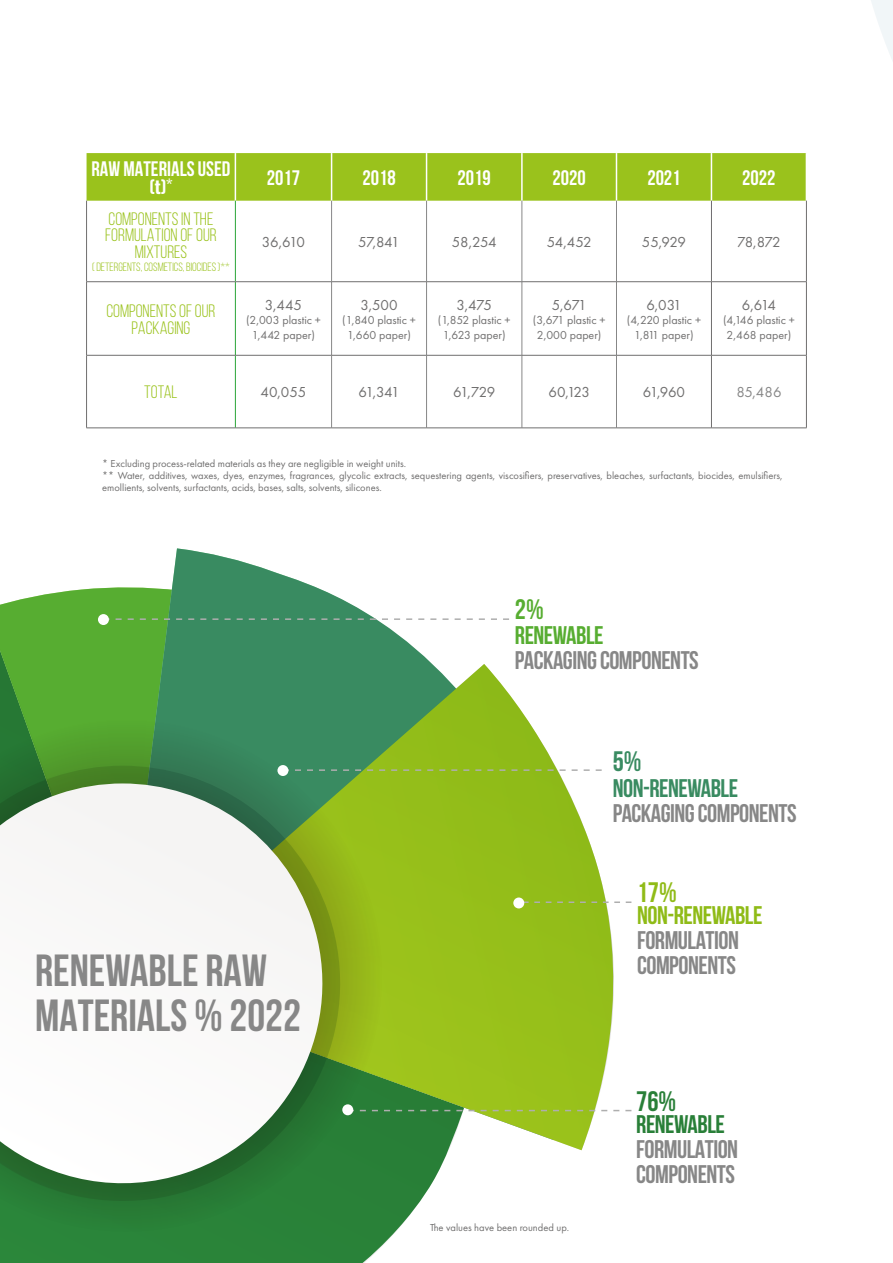
<style>
.page{position:relative;width:893px;height:1263px;background:#fff}
.page>*{position:absolute;margin:0;border:0;box-sizing:border-box;transform-origin:0 0}
.t1{font:700 45px/45px "Bebas Neue";color:#878787}
.t2{font:700 28.2px "Bebas Neue";color:#297f38}
.t3{font:700 28.2px "Bebas Neue";color:#90bb17}
.t4{font:700 28.2px "Bebas Neue";color:#57ad31}
.t5{font:700 28.2px "Bebas Neue";color:#398b61}
.t6{font:700 25.5px/24.9px "Bebas Neue";letter-spacing:-.02em;color:#878787}
.t7{font:700 25.5px "Bebas Neue";letter-spacing:-.02em;color:#398b61}
.t8{font:700 25.5px "Bebas Neue";letter-spacing:-.02em;color:#8fbb17}
.t9{font:700 25.5px "Bebas Neue";letter-spacing:-.02em;color:#57ad31}
.t10{font:700 25.5px "Bebas Neue";letter-spacing:-.02em;color:#297f38}
.t11{font:700 21px/18px "Bebas Neue";color:#fff;text-align:center}
.t12{font:18px/16.5px "Bebas Neue";color:#9ac21c;text-align:center}
.t13{font:15px "Futura PT";letter-spacing:-.035em;color:#706f6f}
.t14{font:15px "Futura PT";color:#878787}
.t15{font:12px/14.4px "Futura PT";color:#706f6f;text-align:center}
.t16{font:12px "Bebas Neue";color:#9ac21c}
.t17{font:10.5px/12px "Futura PT";color:#706f6f}
.s1{font-family:"Oswald";font-weight:600;font-size:18px}
</style>
<div class="page">
<svg style="left:0;top:587px;width:123px;height:49px;fill:#57ad31"></svg>
<svg style="left:123px;top:548px;width:277px;height:88px;fill:#398b61"></svg>
<svg style="left:0;top:636px;width:449px;height:575px"></svg>
<svg style="left:123px;top:664px;width:496px;height:486px"></svg>
<svg style="left:0;top:720px;width:413px;height:543px"></svg>
<svg style="left:0;top:766px;width:367px;height:462px"></svg>
<svg style="left:0;top:783px;width:347px;height:412px"></svg>
<div style="left:87px;top:153px;width:719px;height:48px;background:#9ac21c"></div>
<hr style="left:235px;top:153px;width:1px;height:48px;background:#fff">
<hr style="left:331px;top:153px;width:1px;height:48px;background:#fff">
<hr style="left:426px;top:153px;width:1px;height:48px;background:#fff">
<hr style="left:521px;top:153px;width:2px;height:48px;background:#fff">
<hr style="left:616px;top:153px;width:1px;height:48px;background:#fff">
<hr style="left:711px;top:153px;width:1px;height:48px;background:#fff">
<hr style="left:235px;top:201px;width:1px;height:80px;background:#2aa537">
<hr style="left:235px;top:282px;width:1px;height:73px;background:#2aa537">
<hr style="left:235px;top:355px;width:1px;height:73px;background:#2aa537">
<hr style="left:331px;top:201px;width:1px;height:80px;background:#878787">
<hr style="left:426px;top:201px;width:1px;height:80px;background:#878787">
<hr style="left:522px;top:201px;width:1px;height:80px;background:#878787">
<hr style="left:616px;top:201px;width:1px;height:80px;background:#878787">
<hr style="left:331px;top:282px;width:1px;height:73px;background:#878787">
<hr style="left:426px;top:282px;width:1px;height:73px;background:#878787">
<hr style="left:522px;top:282px;width:1px;height:73px;background:#878787">
<hr style="left:616px;top:282px;width:1px;height:73px;background:#878787">
<hr style="left:331px;top:355px;width:1px;height:73px;background:#878787">
<hr style="left:426px;top:355px;width:1px;height:73px;background:#878787">
<hr style="left:522px;top:355px;width:1px;height:73px;background:#878787">
<hr style="left:616px;top:355px;width:1px;height:73px;background:#878787">
<hr style="left:86px;top:201px;width:1px;height:80px;background:#706f6f">
<hr style="left:711px;top:201px;width:1px;height:80px;background:#706f6f">
<hr style="left:806px;top:201px;width:1px;height:80px;background:#706f6f">
<hr style="left:86px;top:281px;width:149px;height:1px;background:#706f6f">
<hr style="left:86px;top:282px;width:1px;height:73px;background:#706f6f">
<hr style="left:235px;top:281px;width:97px;height:1px;background:#706f6f">
<hr style="left:332px;top:281px;width:95px;height:1px;background:#706f6f">
<hr style="left:427px;top:281px;width:95px;height:1px;background:#706f6f">
<hr style="left:522px;top:281px;width:94px;height:1px;background:#706f6f">
<hr style="left:616px;top:281px;width:95px;height:1px;background:#706f6f">
<hr style="left:711px;top:281px;width:96px;height:1px;background:#706f6f">
<hr style="left:711px;top:282px;width:1px;height:73px;background:#706f6f">
<hr style="left:806px;top:282px;width:1px;height:73px;background:#706f6f">
<hr style="left:86px;top:355px;width:149px;height:1px;background:#706f6f">
<hr style="left:86px;top:355px;width:1px;height:73px;background:#706f6f">
<hr style="left:235px;top:355px;width:97px;height:1px;background:#706f6f">
<hr style="left:332px;top:355px;width:95px;height:1px;background:#706f6f">
<hr style="left:427px;top:355px;width:95px;height:1px;background:#706f6f">
<hr style="left:522px;top:355px;width:94px;height:1px;background:#706f6f">
<hr style="left:616px;top:355px;width:95px;height:1px;background:#706f6f">
<hr style="left:711px;top:355px;width:96px;height:1px;background:#706f6f">
<hr style="left:711px;top:355px;width:1px;height:73px;background:#706f6f">
<hr style="left:806px;top:355px;width:1px;height:73px;background:#706f6f">
<hr style="left:86px;top:428px;width:149px;height:1px;background:#706f6f">
<hr style="left:235px;top:428px;width:97px;height:1px;background:#706f6f">
<hr style="left:332px;top:428px;width:95px;height:1px;background:#706f6f">
<hr style="left:427px;top:428px;width:95px;height:1px;background:#706f6f">
<hr style="left:522px;top:428px;width:94px;height:1px;background:#706f6f">
<hr style="left:616px;top:428px;width:95px;height:1px;background:#706f6f">
<hr style="left:711px;top:428px;width:96px;height:1px;background:#706f6f">
<svg style="left:353px;top:1110px;width:278px;height:1px"></svg>
<div style="left:342px;top:1104px;width:11px;height:11px;background:#fff;border-radius:50%"></div>
<svg style="left:524px;top:901px;width:107px;height:2px"></svg>
<div style="left:513px;top:897px;width:11px;height:11px;background:#fff;border-radius:50%"></div>
<svg style="left:288px;top:769px;width:314px;height:2px"></svg>
<div style="left:277px;top:765px;width:11px;height:11px;background:#fff;border-radius:50%"></div>
<svg style="left:109px;top:618px;width:400px;height:2px"></svg>
<div style="left:98px;top:614px;width:11px;height:11px;background:#fff;border-radius:50%"></div>
<svg style="left:871px;top:0;width:22px;height:61px"></svg>
<h3 class="t11" style="left:92px;top:159px;width:140px">RAW MATERIALS USED (<span class="s1">t</span>)<sup>*</sup></h3>
<h3 class="t11" style="left:267px;top:168px;width:35px">2017</h3>
<h3 class="t11" style="left:362px;top:168px;width:35px">2018</h3>
<h3 class="t11" style="left:458px;top:168px;width:35px">2019</h3>
<h3 class="t11" style="left:553px;top:168px;width:35px">2020</h3>
<h3 class="t11" style="left:647px;top:168px;width:35px">2021</h3>
<h3 class="t11" style="left:742px;top:168px;width:35px">2022</h3>
<h3 class="t12" style="left:105px;top:210px;width:113px">COMPONENTS IN THE<br>FORMULATION OF OUR<br>MIXTURES</h3>
<p class="t16" style="left:92px;top:261px;width:139px">( DETERGENTS, COSMETICS, BIOCIDES )**</p>
<h3 class="t13" style="left:262px;top:233px;width:45px">36,610</h3>
<h3 class="t13" style="left:358px;top:233px;width:43px">57,841</h3>
<h3 class="t13" style="left:452px;top:233px;width:47px">58,254</h3>
<h3 class="t13" style="left:547px;top:233px;width:46px">54,452</h3>
<h3 class="t13" style="left:642px;top:233px;width:46px">55,929</h3>
<h3 class="t13" style="left:737px;top:233px;width:45px">78,872</h3>
<h3 class="t12" style="left:107px;top:302px;width:110px">COMPONENTS OF OUR<br>PACKAGING</h3>
<h3 class="t13" style="left:265px;top:296px;width:39px">3,445</h3>
<p class="t15" style="left:246px;top:313px;width:76px">(2,003 plastic +<br>1,442 paper)</p>
<h3 class="t13" style="left:360px;top:296px;width:39px">3,500</h3>
<p class="t15" style="left:342px;top:313px;width:75px">(1,840 plastic +<br>1,660 paper)</p>
<h3 class="t13" style="left:456px;top:296px;width:37px">3,475</h3>
<p class="t15" style="left:438px;top:313px;width:74px">(1,852 plastic +<br>1,623 paper)</p>
<h3 class="t13" style="left:552px;top:296px;width:36px">5,671</h3>
<p class="t15" style="left:533px;top:313px;width:74px">(3,671 plastic +<br>2,000 paper)</p>
<h3 class="t13" style="left:646px;top:296px;width:37px">6,031</h3>
<p class="t15" style="left:627px;top:313px;width:76px">(4,220 plastic +<br>1,811 paper)</p>
<h3 class="t13" style="left:742px;top:296px;width:35px">6,614</h3>
<p class="t15" style="left:723px;top:313px;width:73px">(4,146 plastic +<br>2,468 paper)</p>
<h3 class="t12" style="left:144px;top:384px;width:35px">TOTAL</h3>
<h3 class="t13" style="left:260px;top:383px;width:48px">40,055</h3>
<h3 class="t13" style="left:359px;top:383px;width:42px">61,341</h3>
<h3 class="t13" style="left:453px;top:383px;width:43px">61,729</h3>
<h3 class="t13" style="left:548px;top:383px;width:43px">60,123</h3>
<h3 class="t13" style="left:643px;top:383px;width:44px">61,960</h3>
<h3 class="t14" style="left:736px;top:383px;width:47px">85,486</h3>
<p class="t17" style="left:102px;top:458px;width:682px">* Excluding process-related materials as they are negligible in weight units.<br>** Water, additives, waxes, dyes, enzymes, fragrances, glycolic extracts, sequestering agents, viscosifiers, preservatives, bleaches, surfactants, biocides, emulsifiers, emollients, solvents, surfactants, acids, bases, salts, solvents, silicones.</p>
<h2 class="t4" style="left:515px;top:594px;width:30px">2%</h2>
<h3 class="t9" style="left:515px;top:621px;width:90px">RENEWABLE</h3>
<h3 class="t6" style="left:515px;top:647px;width:185px">PACKAGING COMPONENTS</h3>
<h2 class="t5" style="left:613px;top:745px;width:30px">5%</h2>
<h3 class="t7" style="left:613px;top:774px;width:127px">NON-RENEWABLE</h3>
<h3 class="t6" style="left:613px;top:801px;width:185px">PACKAGING COMPONENTS</h3>
<h1 class="t1" style="left:35px;top:948px;width:267px">RENEWABLE RAW<br>MATERIALS % 2022</h1>
<p class="t17" style="left:430px;top:1221px;width:141px">The values have been rounded up.</p>
<h2 class="t3" style="left:637px;top:876px;width:41px">17%</h2>
<h3 class="t8" style="left:637px;top:902px;width:127px">NON-RENEWABLE</h3>
<h3 class="t6" style="left:637px;top:928px;width:103px">FORMULATION<br>COMPONENTS</h3>
<h2 class="t2" style="left:636px;top:1086px;width:41px">76%</h2>
<h3 class="t10" style="left:636px;top:1110px;width:90px">RENEWABLE</h3>
<h3 class="t6" style="left:636px;top:1136px;width:103px">FORMULATION<br>COMPONENTS</h3>
</div>
